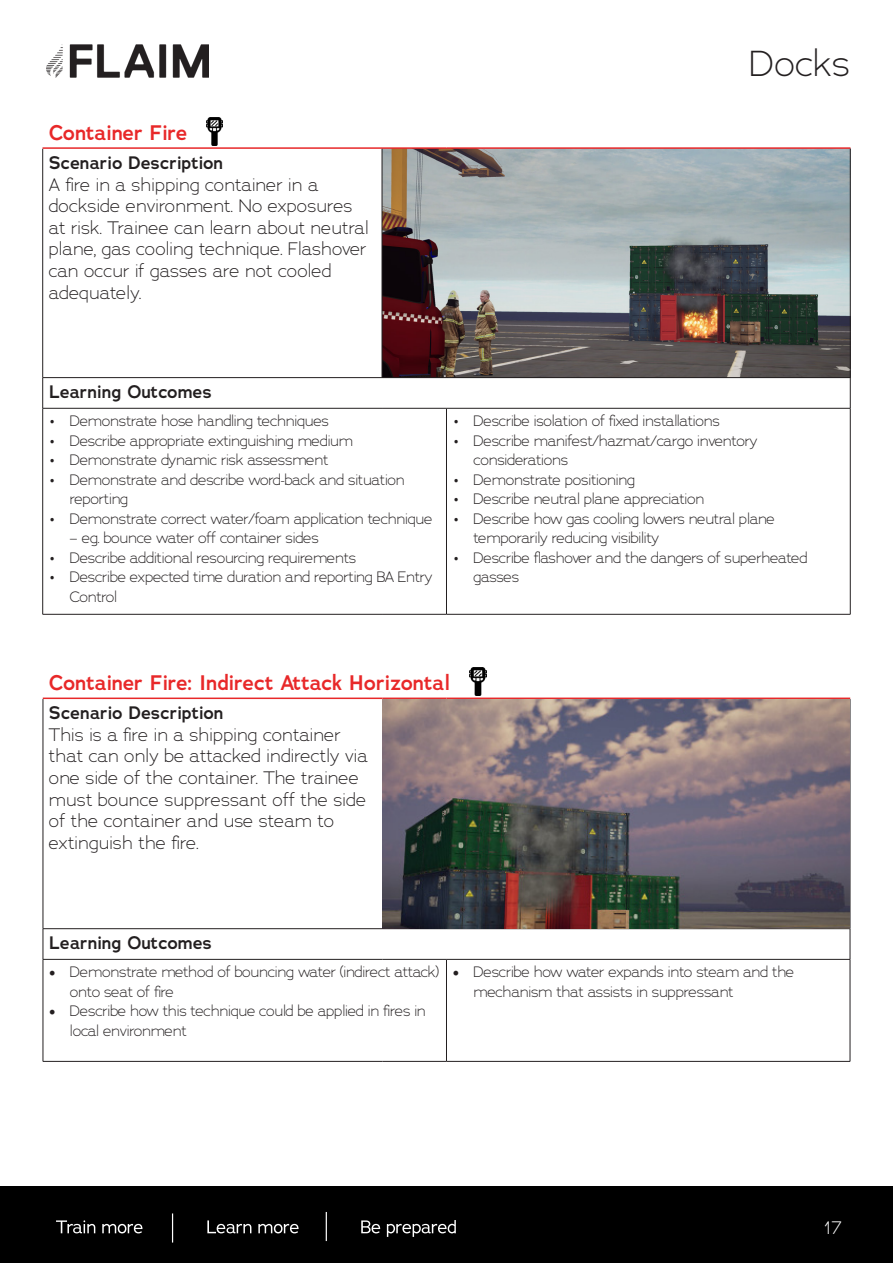
<style>
.page{position:relative;width:893px;height:1263px;background:#fff}
.page>*{position:absolute;margin:0;border:0;box-sizing:border-box;transform-origin:0 0}
.t1{font:300 36px "Adrianna";color:#231f20}
.t2{font:600 21px "Adrianna";color:#e82829}
.t3{font:300 18px/21.6px "Adrianna";color:#231f20}
.t4{font:600 18px "Adrianna";color:#231f20}
.t5{font:300 18px "Adrianna";color:#fff}
.t6{font:300 15px/19.5px "Adrianna";letter-spacing:-.025em;color:#231f20}
.s1{font-family:"Minion Pro";font-weight:400;font-size:18px}
</style>
<div class="page">
<img style="left:47px;top:44px;width:161px;height:33px">
<img style="left:383px;top:149px;width:467px;height:228px">
<hr style="left:43px;top:147px;width:339px;height:2px;background:#e82829">
<hr style="left:382px;top:147px;width:64px;height:2px;background:#e82829">
<hr style="left:446px;top:147px;width:404px;height:2px;background:#e82829">
<hr style="left:42px;top:149px;width:1px;height:228px;background:#231f20">
<hr style="left:382px;top:149px;width:1px;height:228px;background:#231f20">
<hr style="left:850px;top:149px;width:1px;height:228px;background:#231f20">
<hr style="left:43px;top:377px;width:339px;height:1px;background:#231f20">
<hr style="left:42px;top:378px;width:1px;height:30px;background:#231f20">
<hr style="left:382px;top:377px;width:64px;height:1px;background:#231f20">
<hr style="left:446px;top:377px;width:404px;height:1px;background:#231f20">
<hr style="left:850px;top:378px;width:1px;height:30px;background:#231f20">
<hr style="left:43px;top:408px;width:339px;height:1px;background:#231f20">
<hr style="left:42px;top:408px;width:1px;height:206px;background:#231f20">
<hr style="left:382px;top:408px;width:64px;height:1px;background:#231f20">
<hr style="left:446px;top:408px;width:404px;height:1px;background:#231f20">
<hr style="left:446px;top:408px;width:1px;height:206px;background:#231f20">
<hr style="left:850px;top:408px;width:1px;height:206px;background:#231f20">
<hr style="left:43px;top:614px;width:339px;height:1px;background:#231f20">
<hr style="left:382px;top:614px;width:64px;height:1px;background:#231f20">
<hr style="left:446px;top:614px;width:404px;height:1px;background:#231f20">
<hr style="left:43px;top:697px;width:340px;height:2px;background:#e82829">
<hr style="left:383px;top:697px;width:63px;height:2px;background:#e82829">
<hr style="left:446px;top:697px;width:404px;height:2px;background:#e82829">
<hr style="left:43px;top:699px;width:1px;height:229px;background:#231f20">
<hr style="left:382px;top:699px;width:1px;height:229px;background:#231f20">
<hr style="left:850px;top:699px;width:1px;height:229px;background:#231f20">
<hr style="left:43px;top:928px;width:340px;height:1px;background:#231f20">
<hr style="left:43px;top:929px;width:1px;height:30px;background:#231f20">
<hr style="left:383px;top:928px;width:63px;height:1px;background:#231f20">
<hr style="left:446px;top:928px;width:404px;height:1px;background:#231f20">
<hr style="left:850px;top:929px;width:1px;height:30px;background:#231f20">
<hr style="left:43px;top:959px;width:340px;height:1px;background:#231f20">
<hr style="left:43px;top:959px;width:1px;height:102px;background:#231f20">
<hr style="left:383px;top:959px;width:63px;height:1px;background:#231f20">
<hr style="left:446px;top:959px;width:404px;height:1px;background:#231f20">
<hr style="left:446px;top:959px;width:1px;height:102px;background:#231f20">
<hr style="left:850px;top:959px;width:1px;height:102px;background:#231f20">
<hr style="left:43px;top:1061px;width:340px;height:1px;background:#231f20">
<hr style="left:383px;top:1061px;width:63px;height:1px;background:#231f20">
<hr style="left:446px;top:1061px;width:404px;height:1px;background:#231f20">
<img style="left:383px;top:699px;width:467px;height:229px">
<img style="left:206px;top:118px;width:17px;height:27px">
<img style="left:470px;top:667px;width:16px;height:28px">
<div style="left:0;top:1186px;width:893px;height:77px;background:#000"></div>
<svg style="left:207px;top:1220px;width:44px;height:13px"></svg>
<svg style="left:258px;top:1224px;width:41px;height:9px"></svg>
<svg style="left:361px;top:1220px;width:19px;height:13px"></svg>
<svg style="left:387px;top:1220px;width:69px;height:17px"></svg>
<svg style="left:56px;top:1220px;width:39px;height:13px"></svg>
<svg style="left:102px;top:1224px;width:40px;height:9px"></svg>
<svg style="left:172px;top:1213px;width:1px;height:29px"></svg>
<svg style="left:326px;top:1212px;width:1px;height:29px"></svg>
<p class="t2" style="left:49px;top:119px;width:140px">Container Fire</p>
<p class="t4" style="left:49px;top:151px;width:176px">Scenario Description</p>
<p class="t3" style="left:49px;top:173px;width:322px">A fire in a shipping container in a dockside environment. No exposures at risk. Trainee can learn about neutral plane, gas cooling technique. Flashover can occur if gasses are not cooled adequately.</p>
<p class="t1" style="left:749px;top:41px;width:102px">Docks</p>
<p class="t4" style="left:49px;top:380px;width:165px">Learning Outcomes</p>
<p class="t6" style="left:50px;top:411px;width:280px">• Demonstrate hose handling techniques</p>
<p class="t6" style="left:50px;top:430px;width:305px">• Describe appropriate extinguishing medium</p>
<p class="t6" style="left:50px;top:450px;width:280px">• Demonstrate dynamic risk assessment</p>
<p class="t6" style="left:70px;top:469px;width:337px;text-indent:-20px">• Demonstrate and describe word-back and situation reporting</p>
<p class="t6" style="left:50px;top:508px;width:384px">• Demonstrate correct water/foam application technique</p>
<p class="t6" style="left:70px;top:528px;width:251px">– eg. bounce water off container sides</p>
<p class="t6" style="left:50px;top:547px;width:308px">• Describe additional resourcing requirements</p>
<p class="t6" style="left:70px;top:567px;width:364px;text-indent:-20px">• Describe expected time duration and reporting BA Entry<br>Control</p>
<p class="t6" style="left:454px;top:411px;width:267px">• Describe isolation of fixed installations</p>
<p class="t6" style="left:473px;top:430px;width:286px;text-indent:-20px">• Describe manifest/hazmat/cargo inventory considerations</p>
<p class="t6" style="left:454px;top:469px;width:183px">• Demonstrate positioning</p>
<p class="t6" style="left:454px;top:489px;width:252px">• Describe neutral plane appreciation</p>
<p class="t6" style="left:473px;top:508px;width:303px;text-indent:-20px">• Describe how gas cooling lowers neutral plane temporarily reducing visibility</p>
<p class="t6" style="left:473px;top:547px;width:336px;text-indent:-20px">• Describe flashover and the dangers of superheated gasses</p>
<p class="t2" style="left:49px;top:669px;width:403px">Container Fire: Indirect Attack Horizontal</p>
<p class="t4" style="left:49px;top:701px;width:176px">Scenario Description</p>
<p class="t3" style="left:49px;top:723px;width:320px">This is a fire in a shipping container that can only be attacked indirectly via one side of the container. The trainee must bounce suppressant off the side of the container and use steam to extinguish the fire.</p>
<p class="t4" style="left:49px;top:931px;width:165px">Learning Outcomes</p>
<p class="t6" style="left:70px;top:962px;width:371px;text-indent:-21px"><span class="s1">•</span> Demonstrate method of bouncing water (indirect attack) onto seat of fire</p>
<p class="t6" style="left:70px;top:1001px;width:357px;text-indent:-21px"><span class="s1">•</span> Describe how this technique could be applied in fires in local environment</p>
<p class="t6" style="left:473px;top:962px;width:322px;text-indent:-21px"><span class="s1">•</span> Describe how water expands into steam and the mechanism that assists in suppressant</p>
<p class="t5" style="left:824px;top:1216px;width:20px">17</p>
</div>
